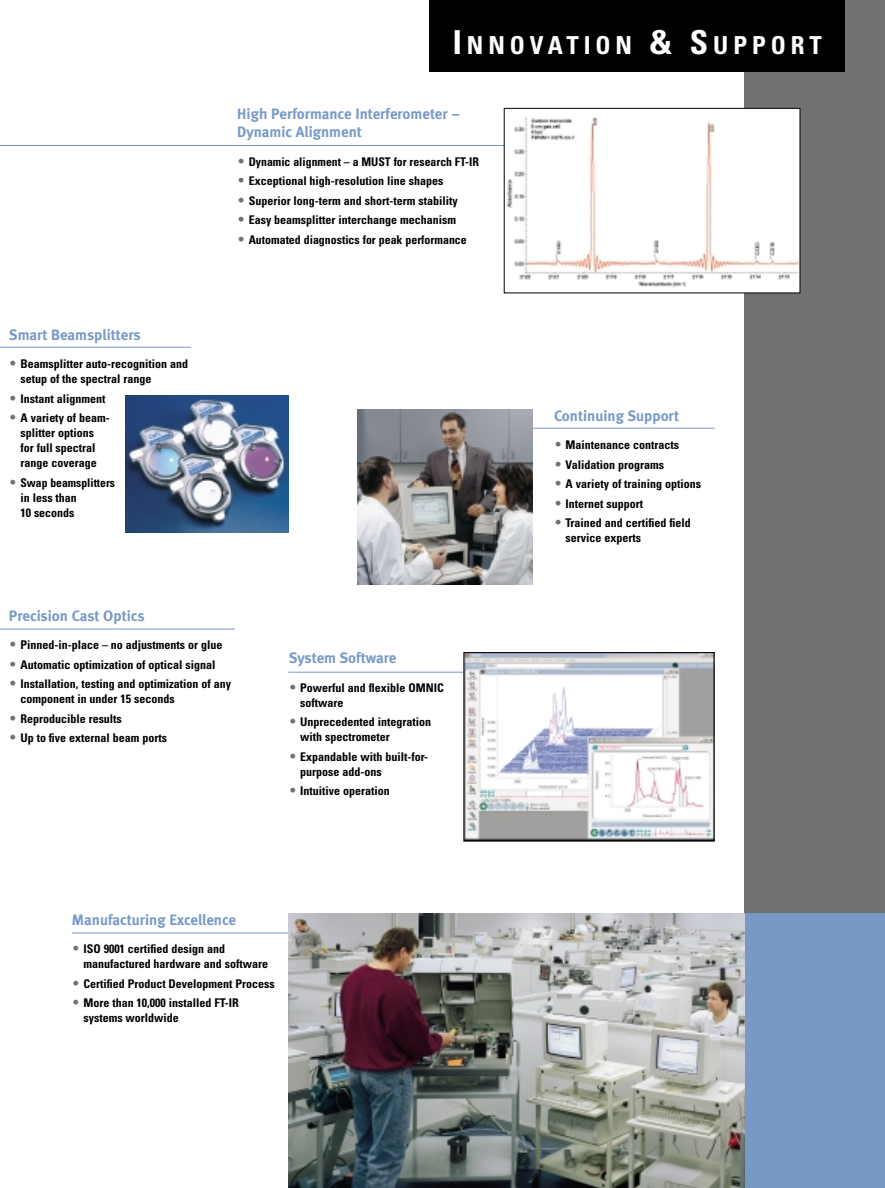
<style>
.page{position:relative;width:885px;height:1188px;background:#fff}
.page>*{position:absolute;margin:0;border:0;box-sizing:border-box;transform-origin:0 0}
.t1{font:700 condensed 24.75px "Univers";letter-spacing:.2em;color:#fff}
.t2{font:15px/18px "Meta Bold LF";color:#7899c6}
.t3{font:700 condensed 12px/15px "Univers";color:#000}
.s1{font-size:33px}
.s2{font-weight:300;font-size:13.5px;color:#717171}
</style>
<div class="page">
<div style="left:744px;top:0;width:141px;height:914px;background:#717171"></div>
<div style="left:744px;top:914px;width:141px;height:274px;background:#7899c6"></div>
<hr style="left:0;top:145px;width:614px;height:1px;background:#7899c6">
<hr style="left:0;top:347px;width:191px;height:1px;background:#7899c6">
<hr style="left:0;top:629px;width:235px;height:1px;background:#7899c6">
<div style="left:504px;top:108px;width:296px;height:185px;background:#fff"></div>
<img style="left:507px;top:116px;width:291px;height:172px">
<div style="left:504px;top:108px;width:296px;height:185px;border:1px solid #000"></div>
<hr style="left:515px;top:428px;width:200px;height:1px;background:#7899c6">
<hr style="left:288px;top:672px;width:204px;height:1px;background:#7899c6">
<hr style="left:72px;top:933px;width:316px;height:1px;background:#7899c6">
<img style="left:358px;top:410px;width:175px;height:175px">
<img style="left:465px;top:653px;width:250px;height:188px">
<div style="left:463px;top:652px;width:251px;height:190px;border:1px solid #000"></div>
<img style="left:126px;top:395px;width:163px;height:137px">
<img style="left:289px;top:914px;width:455px;height:274px">
<div style="left:429px;top:0;width:415px;height:72px;background:#000"></div>
<h1 class="t1" style="left:453px;top:36px;width:371px"><span class="s1">I</span>NNOVATION <span class="s1">&amp; S</span>UPPORT</h1>
<p class="t2" style="left:9px;top:327px;width:133px">Smart Beamsplitters</p>
<p class="t3" style="left:20px;top:358px;width:169px;text-indent:-11px"><span class="s2">•</span> Beamsplitter auto-recognition and setup of the spectral range</p>
<p class="t3" style="left:9px;top:392px;width:98px"><span class="s2">•</span> Instant alignment</p>
<p class="t3" style="left:9px;top:412px;width:102px;text-align:center"><span class="s2">•</span> A variety of beam&shy;splitter options<br>for full spectral range coverage</p>
<p class="t3" style="left:20px;top:476px;width:96px;text-indent:-11px"><span class="s2">•</span> Swap beamsplitters in less than<br>10 seconds</p>
<p class="t2" style="left:237px;top:106px;width:224px">High Performance Interferometer –<br>Dynamic Alignment</p>
<p class="t3" style="left:237px;top:155px;width:243px"><span class="s2">•</span> Dynamic alignment – a MUST for research FT-IR</p>
<p class="t3" style="left:237px;top:175px;width:208px"><span class="s2">•</span> Exceptional high-resolution line shapes</p>
<p class="t3" style="left:237px;top:194px;width:222px"><span class="s2">•</span> Superior long-term and short-term stability</p>
<p class="t3" style="left:237px;top:214px;width:220px"><span class="s2">•</span> Easy beamsplitter interchange mechanism</p>
<p class="t3" style="left:237px;top:233px;width:231px"><span class="s2">•</span> Automated diagnostics for peak performance</p>
<p class="t2" style="left:9px;top:608px;width:137px">Precision Cast Optics</p>
<p class="t3" style="left:9px;top:639px;width:215px"><span class="s2">•</span> Pinned-in-place – no adjustments or glue</p>
<p class="t3" style="left:9px;top:658px;width:208px"><span class="s2">•</span> Automatic optimization of optical signal</p>
<p class="t3" style="left:20px;top:678px;width:212px;text-indent:-11px"><span class="s2">•</span> Installation, testing and optimization of any component in under 15 seconds</p>
<p class="t3" style="left:9px;top:712px;width:115px"><span class="s2">•</span> Reproducible results</p>
<p class="t3" style="left:9px;top:732px;width:160px"><span class="s2">•</span> Up to five external beam ports</p>
<p class="t2" style="left:289px;top:650px;width:109px">System Software</p>
<p class="t3" style="left:300px;top:681px;width:145px;text-indent:-11px"><span class="s2">•</span> Powerful and flexible OMNIC software</p>
<p class="t3" style="left:300px;top:716px;width:132px;text-indent:-11px"><span class="s2">•</span> Unprecedented integration with spectrometer</p>
<p class="t3" style="left:300px;top:750px;width:130px;text-indent:-11px"><span class="s2">•</span> Expandable with built-for&shy;purpose add-ons</p>
<p class="t3" style="left:289px;top:785px;width:103px"><span class="s2">•</span> Intuitive operation</p>
<p class="t2" style="left:72px;top:912px;width:166px">Manufacturing Excellence</p>
<p class="t3" style="left:83px;top:943px;width:186px;text-indent:-11px"><span class="s2">•</span> ISO 9001 certified design and manufactured hardware and software</p>
<p class="t3" style="left:72px;top:977px;width:204px"><span class="s2">•</span> Certified Product Development Process</p>
<p class="t3" style="left:83px;top:997px;width:157px;text-indent:-11px"><span class="s2">•</span> More than 10,000 installed FT-IR systems worldwide</p>
<p class="t2" style="left:554px;top:408px;width:127px">Continuing Support</p>
<p class="t3" style="left:554px;top:439px;width:127px"><span class="s2">•</span> Maintenance contracts</p>
<p class="t3" style="left:554px;top:458px;width:111px"><span class="s2">•</span> Validation programs</p>
<p class="t3" style="left:554px;top:478px;width:149px"><span class="s2">•</span> A variety of training options</p>
<p class="t3" style="left:554px;top:497px;width:91px"><span class="s2">•</span> Internet support</p>
<p class="t3" style="left:566px;top:517px;width:127px;text-indent:-11px"><span class="s2">•</span> Trained and certified field service experts</p>
</div>
